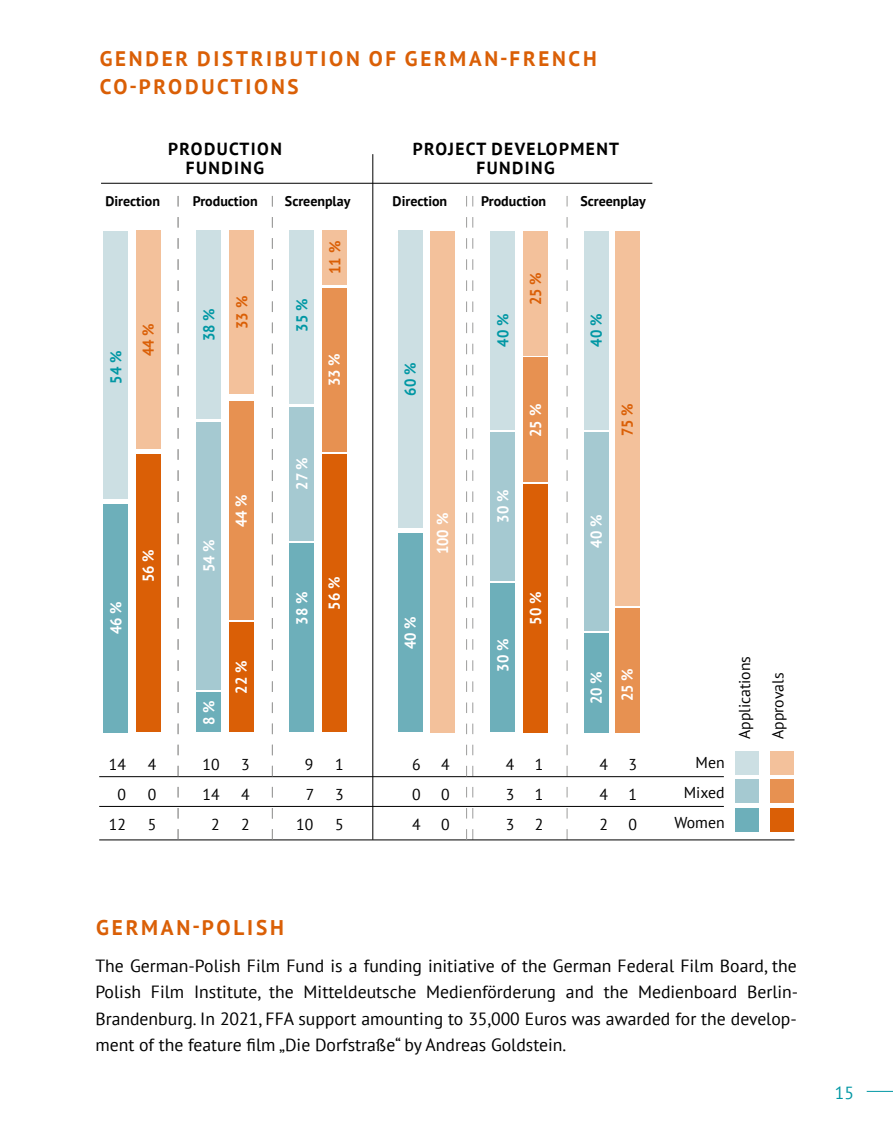
<style>
.page{position:relative;width:893px;height:1141px;background:#fff}
.page>*{position:absolute;margin:0;border:0;box-sizing:border-box;transform-origin:0 0}
.t1{font:700 21.18px "PT Sans";letter-spacing:.13em;color:#da5f06}
.t2{font:700 21px "PT Sans";letter-spacing:.13em;color:#da5f06}
.Fließtext{font:17.68px/26.4px "PT Sans";color:#000;text-align:justify}
.Fließtext-2{font:700 17.5px "PT Sans";letter-spacing:.08em;color:#000}
.t3{font:17.5px "PT Sans";color:#0097a4}
.t4{font:15.75px "PT Sans";color:#000}
.t5{font:700 15.75px "PT Sans";color:#fff;scale:.94 1}
.t6{font:700 15.75px "PT Sans";color:#0097a4;scale:.94 1}
.t7{font:700 15.75px "PT Sans";color:#da5f06;scale:.94 1}
.t8{font:700 14px "PT Sans";color:#000}
</style>
<div class="page">
<svg style="left:867px;top:1091px;width:26px;height:1px"></svg>
<div style="left:104px;top:504px;width:24px;height:228px;background:#6dafba"></div>
<div style="left:398px;top:534px;width:25px;height:198px;background:#6dafba"></div>
<div style="left:197px;top:692px;width:24px;height:40px;background:#6dafba"></div>
<div style="left:490px;top:583px;width:25px;height:149px;background:#6dafba"></div>
<div style="left:290px;top:544px;width:24px;height:188px;background:#6dafba"></div>
<div style="left:584px;top:633px;width:25px;height:99px;background:#6dafba"></div>
<div style="left:136px;top:454px;width:25px;height:278px;background:#da5f06"></div>
<div style="left:430px;top:231px;width:25px;height:501px;background:#f3c19b"></div>
<div style="left:229px;top:623px;width:25px;height:109px;background:#da5f06"></div>
<div style="left:523px;top:484px;width:25px;height:248px;background:#da5f06"></div>
<div style="left:523px;top:357px;width:25px;height:124px;background:#e79151"></div>
<div style="left:322px;top:454px;width:25px;height:278px;background:#da5f06"></div>
<div style="left:197px;top:422px;width:24px;height:268px;background:#a5c9d1"></div>
<div style="left:490px;top:432px;width:25px;height:149px;background:#a5c9d1"></div>
<div style="left:290px;top:407px;width:24px;height:134px;background:#a5c9d1"></div>
<div style="left:104px;top:231px;width:24px;height:267px;background:#ccdfe3"></div>
<div style="left:398px;top:231px;width:25px;height:297px;background:#ccdfe3"></div>
<div style="left:197px;top:231px;width:24px;height:188px;background:#ccdfe3"></div>
<div style="left:490px;top:231px;width:25px;height:199px;background:#ccdfe3"></div>
<div style="left:290px;top:231px;width:24px;height:173px;background:#ccdfe3"></div>
<div style="left:584px;top:432px;width:25px;height:198px;background:#a5c9d1"></div>
<div style="left:584px;top:231px;width:25px;height:199px;background:#ccdfe3"></div>
<div style="left:136px;top:231px;width:25px;height:218px;background:#f3c19b"></div>
<div style="left:229px;top:402px;width:25px;height:218px;background:#e79151"></div>
<div style="left:523px;top:231px;width:25px;height:124px;background:#f3c19b"></div>
<div style="left:229px;top:231px;width:25px;height:163px;background:#f3c19b"></div>
<div style="left:322px;top:231px;width:25px;height:54px;background:#f3c19b"></div>
<div style="left:615px;top:231px;width:25px;height:375px;background:#f3c19b"></div>
<div style="left:322px;top:288px;width:25px;height:164px;background:#e79151"></div>
<div style="left:615px;top:608px;width:25px;height:124px;background:#e79151"></div>
<hr style="left:101px;top:183px;width:551px;height:1px;background:#000">
<hr style="left:372px;top:154px;width:1px;height:686px;background:#000">
<svg style="left:567px;top:196px;width:1px;height:644px"></svg>
<div style="left:736px;top:808px;width:23px;height:23px;background:#6dafba"></div>
<div style="left:770px;top:808px;width:23px;height:23px;background:#da5f06"></div>
<div style="left:736px;top:780px;width:23px;height:23px;background:#a5c9d1"></div>
<div style="left:770px;top:780px;width:23px;height:23px;background:#e79151"></div>
<div style="left:736px;top:751px;width:23px;height:23px;background:#ccdfe3"></div>
<div style="left:770px;top:751px;width:23px;height:23px;background:#f3c19b"></div>
<hr style="left:99px;top:806px;width:625px;height:1px;background:#000">
<hr style="left:99px;top:776px;width:625px;height:1px;background:#000">
<hr style="left:99px;top:840px;width:695px;height:1px;background:#000">
<svg style="left:466px;top:196px;width:7px;height:644px"></svg>
<svg style="left:178px;top:196px;width:1px;height:644px"></svg>
<svg style="left:272px;top:196px;width:1px;height:644px"></svg>
<h2 class="t2" style="left:100px;top:45px;width:499px">GENDER DISTRIBUTION OF GERMAN-FRENCH</h2>
<h2 class="t2" style="left:100px;top:73px;width:200px">CO-PRODUCTIONS</h2>
<p class="Fließtext-2" style="left:168px;top:137px;width:115px">PRODUCTION</p>
<p class="Fließtext-2" style="left:186px;top:156px;width:80px">FUNDING</p>
<p class="Fließtext-2" style="left:413px;top:137px;width:208px">PROJECT DEVELOPMENT</p>
<p class="Fließtext-2" style="left:476px;top:156px;width:80px">FUNDING</p>
<p class="t8" style="left:105px;top:192px;width:56px">Direction</p>
<p class="t8" style="left:193px;top:192px;width:66px">Production</p>
<p class="t8" style="left:285px;top:192px;width:67px">Screenplay</p>
<p class="t8" style="left:393px;top:192px;width:56px">Direction</p>
<p class="t8" style="left:481px;top:192px;width:66px">Production</p>
<p class="t8" style="left:580px;top:192px;width:67px">Screenplay</p>
<p class="t6" style="left:106px;top:384px;width:36px;rotate:-90deg">54 %</p>
<p class="t7" style="left:138px;top:356px;width:36px;rotate:-90deg">44 %</p>
<p class="t5" style="left:106px;top:634px;width:36px;rotate:-90deg">46 %</p>
<p class="t5" style="left:138px;top:582px;width:36px;rotate:-90deg">56 %</p>
<p class="t4" style="left:109px;top:755px;width:19px">14</p>
<p class="t4" style="left:117px;top:785px;width:10px">0</p>
<p class="t4" style="left:109px;top:814px;width:19px">12</p>
<p class="t4" style="left:148px;top:755px;width:10px">4</p>
<p class="t4" style="left:148px;top:785px;width:10px">0</p>
<p class="t4" style="left:148px;top:814px;width:10px">5</p>
<p class="t7" style="left:324px;top:274px;width:36px;rotate:-90deg">11 %</p>
<p class="t7" style="left:231px;top:329px;width:36px;rotate:-90deg">33 %</p>
<p class="t6" style="left:292px;top:332px;width:36px;rotate:-90deg">35 %</p>
<p class="t6" style="left:199px;top:341px;width:36px;rotate:-90deg">38 %</p>
<p class="t6" style="left:492px;top:347px;width:36px;rotate:-90deg">40 %</p>
<p class="t5" style="left:199px;top:572px;width:36px;rotate:-90deg">54 %</p>
<p class="t5" style="left:231px;top:527px;width:36px;rotate:-90deg">44 %</p>
<p class="t5" style="left:199px;top:725px;width:28px;rotate:-90deg">8 %</p>
<p class="t4" style="left:202px;top:755px;width:19px">10</p>
<p class="t4" style="left:202px;top:785px;width:19px">14</p>
<p class="t4" style="left:211px;top:814px;width:10px">2</p>
<p class="t5" style="left:231px;top:694px;width:36px;rotate:-90deg">22 %</p>
<p class="t4" style="left:241px;top:755px;width:10px">3</p>
<p class="t4" style="left:241px;top:785px;width:10px">4</p>
<p class="t4" style="left:241px;top:814px;width:10px">2</p>
<p class="t5" style="left:324px;top:386px;width:36px;rotate:-90deg">33 %</p>
<p class="t5" style="left:292px;top:490px;width:36px;rotate:-90deg">27 %</p>
<p class="t5" style="left:292px;top:625px;width:36px;rotate:-90deg">38 %</p>
<p class="t5" style="left:324px;top:610px;width:36px;rotate:-90deg">56 %</p>
<p class="t4" style="left:305px;top:755px;width:10px">9</p>
<p class="t4" style="left:306px;top:785px;width:10px">7</p>
<p class="t4" style="left:296px;top:814px;width:19px">10</p>
<p class="t4" style="left:335px;top:755px;width:10px">1</p>
<p class="t4" style="left:335px;top:785px;width:10px">3</p>
<p class="t4" style="left:335px;top:814px;width:10px">5</p>
<p class="t6" style="left:400px;top:396px;width:36px;rotate:-90deg">60 %</p>
<p class="t5" style="left:432px;top:554px;width:45px;rotate:-90deg">100 %</p>
<p class="t5" style="left:400px;top:649px;width:36px;rotate:-90deg">40 %</p>
<p class="t4" style="left:412px;top:755px;width:10px">6</p>
<p class="t4" style="left:412px;top:785px;width:10px">0</p>
<p class="t4" style="left:412px;top:814px;width:10px">4</p>
<p class="t4" style="left:441px;top:755px;width:10px">4</p>
<p class="t4" style="left:441px;top:785px;width:10px">0</p>
<p class="t4" style="left:441px;top:814px;width:10px">0</p>
<p class="t5" style="left:492px;top:523px;width:36px;rotate:-90deg">30 %</p>
<p class="t5" style="left:492px;top:672px;width:36px;rotate:-90deg">30 %</p>
<p class="t4" style="left:506px;top:755px;width:10px">4</p>
<p class="t4" style="left:506px;top:785px;width:10px">3</p>
<p class="t4" style="left:506px;top:814px;width:10px">3</p>
<p class="t7" style="left:525px;top:305px;width:36px;rotate:-90deg">25 %</p>
<p class="t5" style="left:525px;top:437px;width:36px;rotate:-90deg">25 %</p>
<p class="t5" style="left:525px;top:625px;width:36px;rotate:-90deg">50 %</p>
<p class="t4" style="left:535px;top:755px;width:10px">1</p>
<p class="t4" style="left:535px;top:785px;width:10px">1</p>
<p class="t4" style="left:535px;top:814px;width:10px">2</p>
<p class="t6" style="left:586px;top:347px;width:36px;rotate:-90deg">40 %</p>
<p class="t7" style="left:617px;top:436px;width:36px;rotate:-90deg">75 %</p>
<p class="t5" style="left:586px;top:548px;width:36px;rotate:-90deg">40 %</p>
<p class="t5" style="left:586px;top:704px;width:36px;rotate:-90deg">20 %</p>
<p class="t5" style="left:617px;top:701px;width:36px;rotate:-90deg">25 %</p>
<p class="t4" style="left:600px;top:755px;width:10px">4</p>
<p class="t4" style="left:600px;top:785px;width:10px">4</p>
<p class="t4" style="left:600px;top:814px;width:10px">2</p>
<p class="t4" style="left:629px;top:755px;width:10px">3</p>
<p class="t4" style="left:629px;top:785px;width:10px">1</p>
<p class="t4" style="left:629px;top:814px;width:10px">0</p>
<p class="t4" style="left:696px;top:752px;width:31px">Men</p>
<p class="t4" style="left:684px;top:782px;width:42px">Mixed</p>
<p class="t4" style="left:674px;top:812px;width:52px">Women</p>
<p class="t4" style="left:734px;top:739px;width:85px;rotate:-90deg">Applications</p>
<p class="t4" style="left:768px;top:739px;width:68px;rotate:-90deg">Approvals</p>
<h2 class="t1" style="left:96px;top:914px;width:189px">GERMAN-POLISH</h2>
<p class="Fließtext" style="left:95px;top:952px;width:704px">The German-Polish Film Fund is a funding initiative of the German Federal Film Board, the Polish Film Institute, the Mitteldeutsche Medienförderung and the Medienboard Berlin-Brandenburg. In 2021, FFA support amounting to 35,000 Euros was awarded for the develop&shy;ment of the feature film „Die Dorfstraße“ by Andreas Goldstein.</p>
<p class="t3" style="left:835px;top:1081px;width:21px">15</p>
</div>
